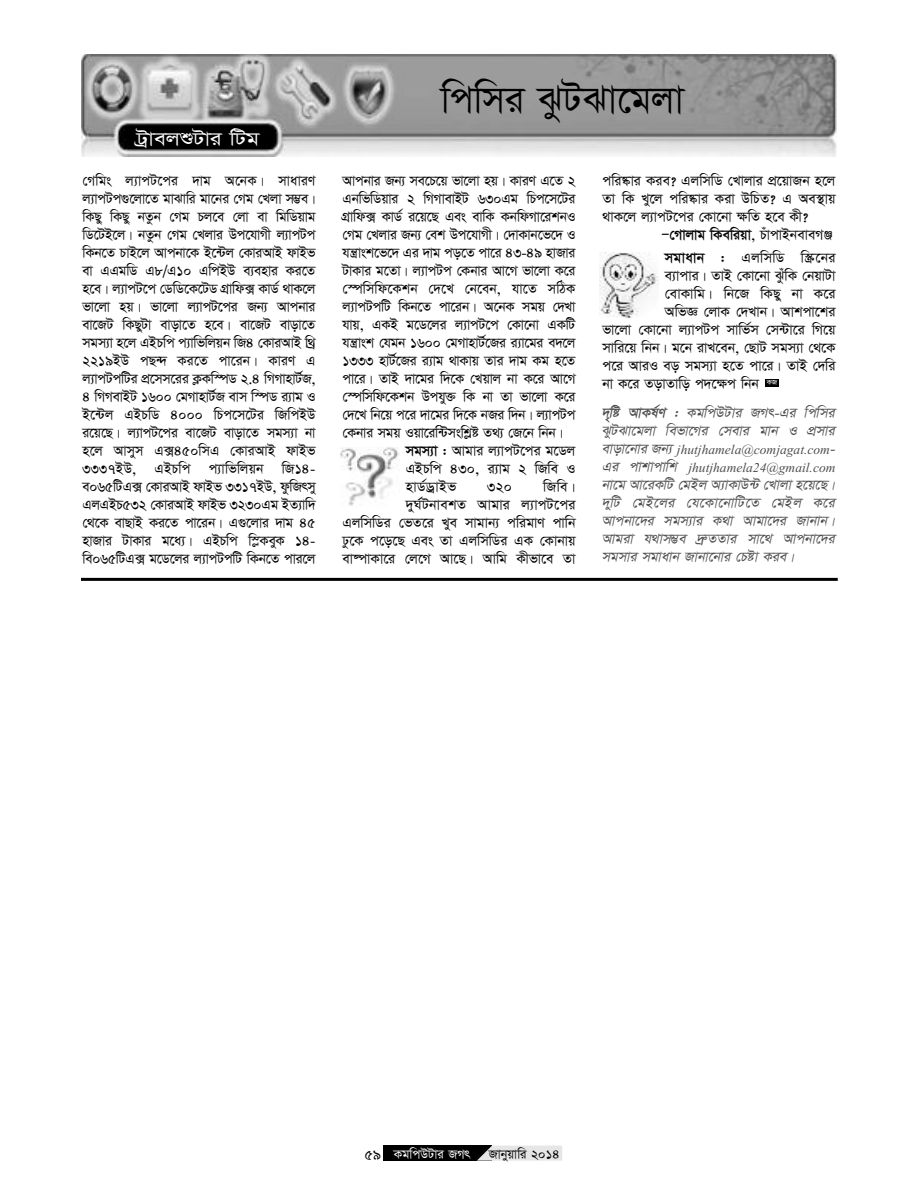
<style>
.page{position:relative;width:918px;height:1188px;background:#fff}
.page>*{position:absolute;margin:0;border:0;box-sizing:border-box;transform-origin:0 0}
.t1{font:45px "Sutonny MJ";color:#000}
.t2{font:22.5px "Sutonny MJ";color:#fff;scale:1.2 1}
.t3{font:16.5px/18px "Sutonny MJ";letter-spacing:-.01em;color:#000}
.t4{font:italic 16.5px/18px "Sutonny MJ";color:#4d4d4d}
.t5{font:16.5px "Sutonny MJ";letter-spacing:.01em;color:#000}
.t6{font:15px "Sutonny MJ";color:#fff}
.t7{font:15px "Sutonny MJ";color:#000}
.t8{font:italic 13.5px/18px "Times New Roman";color:#4d4d4d}
.t9{font:9px "Sutonny MJ";color:#fff}
.s1{font-weight:700}
.s2{font-family:"Sutonny MJ";font-size:16.5px}
.s3{font-size:16.5px;color:#000}
</style>
<div class="page">
<img style="left:81px;top:54px;width:756px;height:102px">
<div style="left:765px;top:379px;width:14px;height:7px;background:#000"></div>
<div style="left:384px;top:1146px;width:108px;height:15px;background:#000"></div>
<svg style="left:477px;top:1146px;width:85px;height:15px"></svg>
<img style="left:340px;top:447px;width:59px;height:59px">
<img style="left:599px;top:253px;width:60px;height:65px">
<hr style="left:81px;top:578px;width:757px;height:3px;background:#000">
<h2 class="t2" style="left:137px;top:127px;width:103px">UªVEJÏUVI WUG</h2>
<h1 class="t1" style="left:441px;top:75px;width:244px">WCWMI SZUSV‡GJV</h1>
<p class="t3" style="left:83px;top:172px;width:243px">†MWGS J¨VCU‡CI `VG A‡BK| MVAVIY J¨VCUC¸‡JV‡Z GVSVWI GV‡BI †MG †LJV M¤E¢| WKQY WKQY BZBZ †MG PJ‡E †JV EV WGWWQVG WW‡UB‡J| BZBZ †MG †LJVI DC‡HVMX J¨VCUC WKB‡Z PVB‡J AVCBV‡K B‡›UJ †KVIAVB DVBF EV GGGWW G8/G10 GWCBD E¨ENVI KI‡Z N‡E| J¨VCU‡C †WWW‡K‡UW MVÖWD· KVW© _VK‡J FV‡JV NQ| FV‡JV J¨VCU‡CI RB¨ AVCBVI EV‡RU WKQUY V EVOV‡Z N‡E| EV‡RU EVOV‡Z MGM¨V N‡J GBPWC C¨VWFWJQB WR4 †KVIAVB W_ª 2219BD CQ›` KI‡Z CV‡IB| KVIY G J¨VCUCWUI C‡ÖMM‡II KK¬W¯ÚW 2.4 WMMVNVUR© , 4 WMMEVBU 1600 †GMVNVUR© EVM W¯ÚW I¨VG I B‡›UJ GBPWW 4000 WPC‡M‡UI WRWCBD I‡Q‡Q| J¨VCU‡CI EV‡RU EVOV‡Z MGM¨V BV N‡J AVMYM G·450WMG †KVIAVB DVBF 3337BD, GBPWC C¨VWFWJQB WR14- E065WUG· †KVIAVB DVBF 3317BD, DWZRRMY GJGBP532 †KVIAVB DVBF 3230GG BZ¨VW` †_‡K EVQVB KI‡Z CV‡IB| G¸‡JVI `VG 45<br>NVRVI UVKVI G‡A¨| GBPWC W¯KØ EKY 14- WE065WUG· G‡W‡JI J¨VCUCWU WKB‡Z CVI‡J</p>
<p class="t3" style="left:343px;top:172px;width:234px">AVCBVI RB¨ ME‡P‡Q FV‡JV NQ| KVIY G‡Z 2</p>
<p class="t3" style="left:343px;top:190px;width:234px">GBWFWWQVI 2 WMMVEVBU 630GG WPC‡M‡UI</p>
<p class="t3" style="left:343px;top:208px;width:234px">MVÖWD· KVW© I‡Q‡Q GES EVWK KBWDMV‡IKBI</p>
<p class="t3" style="left:343px;top:226px;width:234px">†MG †LJVI RB¨ †EK DC‡HVMX| †`VKVB‡F‡` I</p>
<p class="t3" style="left:343px;top:244px;width:234px">HŠV¿ SK‡F‡` GI `VG CO‡Z CV‡I 43-49 NVRVI</p>
<p class="t3" style="left:343px;top:262px;width:234px">UVKVI G‡ZV| J¨VCUC †KBVI AV‡M FV‡JV K‡I</p>
<p class="t5" style="left:343px;top:280px;width:234px">†¯ÚWMWD‡KKB †`‡L †B‡EB, HV‡Z MWVK</p>
<p class="t3" style="left:343px;top:298px;width:234px">J¨VCUCWU WKB‡Z CV‡IB| A‡BK MGQ †`LV</p>
<p class="t3" style="left:343px;top:316px;width:234px">HVQ, GKB G‡W‡JI J¨VCU‡C †KV‡BV GKWU</p>
<p class="t3" style="left:343px;top:334px;width:234px">HŠV¿ SK †HGB 1600 †GMVNVU‡© RI I¨V‡GI E`‡J</p>
<p class="t3" style="left:343px;top:352px;width:234px">1333 NVU‡© RI I¨VG _VKVQ ZVI `VG KG N‡Z</p>
<p class="t3" style="left:343px;top:370px;width:234px">CV‡I| ZVB `V‡GI W`‡K †LQVJ BV K‡I AV‡M</p>
<p class="t3" style="left:343px;top:388px;width:234px">†¯ÚWMWD‡KKB DCH³Y WK BV ZV FV‡JV K‡I</p>
<p class="t3" style="left:343px;top:406px;width:234px">†`‡L WB‡Q C‡I `V‡GI W`‡K BRI W`B| J¨VCUC</p>
<p class="t3" style="left:343px;top:424px;width:222px">†KBVI MGQ IQV‡IW›UMSWKÓØ Z_¨ †R‡B WBB|</p>
<p class="t3" style="left:406px;top:442px;width:171px"><span class="s1">MGM¨V :</span> AVGVI J¨VCU‡CI G‡WJ</p>
<p class="t3" style="left:406px;top:460px;width:171px">GBPWC 430, I¨VG 2 WRWE I</p>
<p class="t3" style="left:406px;top:478px;width:52px">NVW©WªVBF</p>
<p class="t3" style="left:487px;top:478px;width:27px">320</p>
<p class="t3" style="left:343px;top:478px;width:234px;text-align:right">WRWE|<br>`YN©UBVEKZ AVGVI J¨VCU‡CI<br>GJWMWWI †FZ‡I LYE MVGVB¨ CWIGVY CVWB<br>XZ‡K C‡O‡Q GES ZV GJWMWWI GK †KVBVQ<br>EV®ÚVKV‡I †J‡M AV‡Q| AVWG KXFV‡E ZV</p>
<p class="t3" style="left:603px;top:172px;width:234px;text-align:justify">CWI®‹VI KIE? GJWMWW †LVJVI CÖ‡QVRB N‡J ZV WK LY‡J CWI®‹VI KIV DWPZ? G AE¯’VQ _VK‡J J¨VCU‡CI †KV‡BV ¶WZ N‡E KX?</p>
<p class="t3" style="left:661px;top:224px;width:176px;line-height:23.4px">Ñ<span class="s1">†MVJVG WKEWIQV</span>, PUVCVBBEVEMÄ<br><span class="s1">MGVAVB :</span> GJWMWW W¯Œ‡BI</p>
<p class="t3" style="left:665px;top:268px;width:172px">E¨VCVI| ZVB †KV‡BV SUZWK †BQVUV</p>
<p class="t3" style="left:665px;top:286px;width:172px">†EVKVWG| WB‡R WKQY BV K‡I</p>
<p class="t3" style="left:665px;top:304px;width:172px">AWFÁ †JVK †`LVB| AVKCV‡KI</p>
<p class="t3" style="left:603px;top:322px;width:234px">FV‡JV †KV‡BV J¨VCUC MVWF©M †M›UV‡I WM‡Q</p>
<p class="t3" style="left:603px;top:340px;width:234px">MVWI‡Q WBB| G‡B IVL‡EB, †QVU MGM¨V †_‡K</p>
<p class="t3" style="left:603px;top:358px;width:234px">C‡I AVII EO MGM¨V N‡Z CV‡I| ZVB †`WI</p>
<p class="t3" style="left:603px;top:376px;width:158px">BV K‡I ZOVZVWO C`‡¶C WBB</p>
<p class="t4" style="left:603px;top:404px;width:234px"><span class="s1">`„wó AvKl©Y :</span> KGWCDUVI RMR-GI WCWMI<br>SZUSV‡GJV WEFV‡MI †MEVI GVB I CÖMVI</p>
<p class="t8" style="left:603px;top:440px;width:234px"><span class="s2">EVOV‡BVI RB¨</span> jhutjhamela@comjagat.com<span class="s2">-<br>GI CVKVCVWK</span> jhutjhamela24@gmail.com</p>
<p class="t4" style="left:603px;top:476px;width:234px;text-align:justify">BV‡G AV‡IKWU †GBJ A¨VKVD›U †LVJV N‡Q‡Q| `YWU †GB‡JI †H‡KV‡BVWU‡Z †GBJ K‡I AVCBV‡`I MGM¨VI K_V AVGV‡`I RVBVB| AVGIV H_VM¤¢E `ªÆZZVI MV‡_ AVCBV‡`I MGMVI MGVAVB RVBV‡BVI †PÓV KIE|</p>
<p class="t9" style="left:767px;top:377px;width:12px">KR</p>
<p class="t6" style="left:365px;top:1146px;width:107px"><span class="s3">59</span> KGWCDUVI RMR</p>
<p class="t7" style="left:489px;top:1146px;width:72px">RVBYQVWI 2014</p>
</div>
